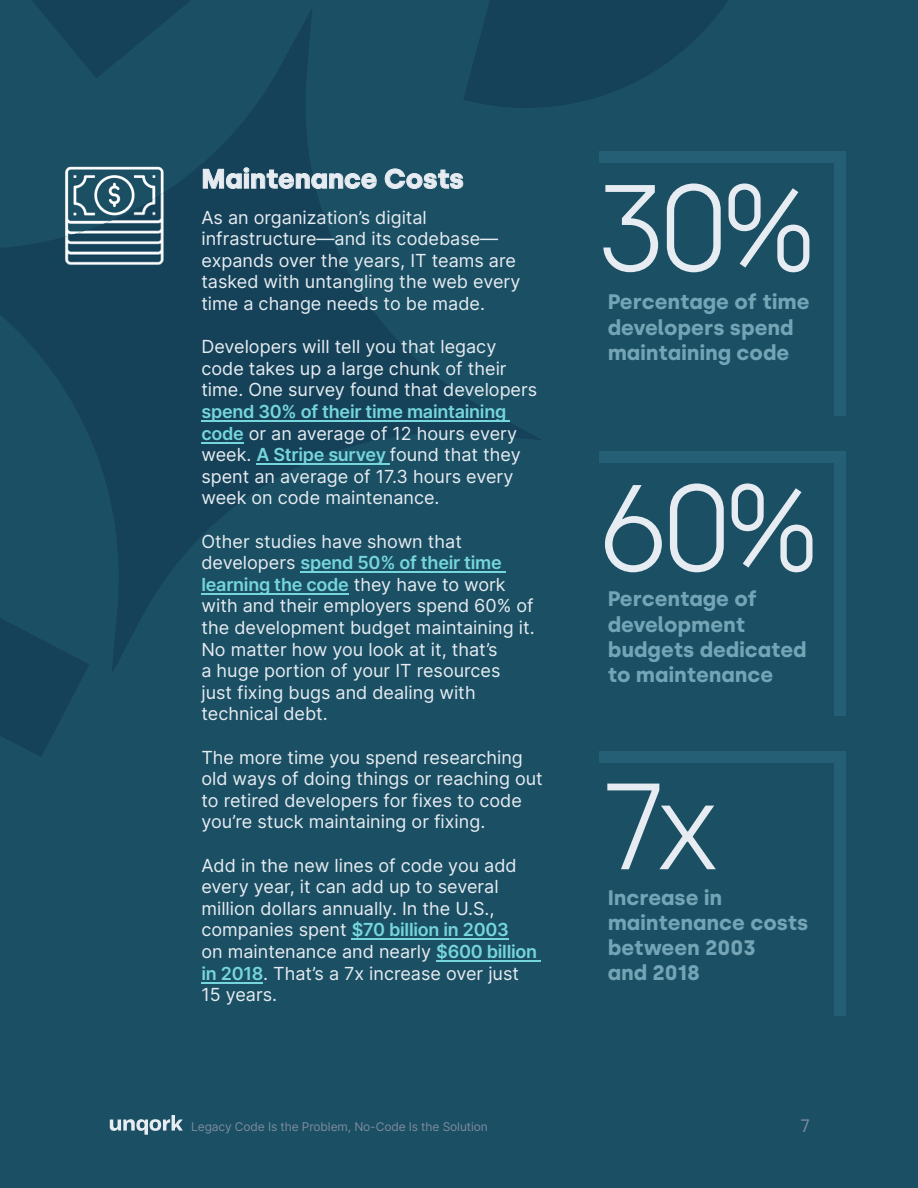
<style>
.page{position:relative;width:918px;height:1188px;background:#1b4f64}
.page>*{position:absolute;margin:0;border:0;box-sizing:border-box;transform-origin:0 0}
.t1{font:300 122.4px "Silka";color:#e6ecf1}
.t2{font:700 27px "Silka";color:#e6ecf1}
.t3{font:700 21px/25.2px "Silka";color:#73a5b6}
.t4{font:18px/21.6px "Inter";color:#e6ecf1}
.t5{font:18px "Silka";color:#7d8b9e}
.t6{font:12px "Inter";letter-spacing:-.01em;color:#7d8b9e}
.s1{font-weight:600;color:#75d6db}
</style>
<div class="page">
<svg style="left:0;top:675px;width:83px;height:81px"></svg>
<svg style="left:0;top:9px;width:541px;height:666px"></svg>
<div style="left:834px;top:163px;width:12px;height:253px;background:#245f75"></div>
<div style="left:599px;top:151px;width:247px;height:12px;background:#245f75"></div>
<div style="left:834px;top:463px;width:11px;height:253px;background:#245f75"></div>
<div style="left:599px;top:452px;width:246px;height:11px;background:#245f75"></div>
<div style="left:834px;top:763px;width:11px;height:253px;background:#245f75"></div>
<div style="left:599px;top:751px;width:246px;height:12px;background:#245f75"></div>
<svg style="left:32px;top:0;width:159px;height:78px"></svg>
<svg style="left:463px;top:0;width:265px;height:108px"></svg>
<svg style="left:110px;top:1115px;width:73px;height:20px"></svg>
<img style="left:42px;top:143px;width:140px;height:37px">
<img style="left:42px;top:180px;width:140px;height:108px">
<svg style="left:203px;top:167px;width:174px;height:22px"></svg>
<svg style="left:384px;top:168px;width:80px;height:21px"></svg>
<hr style="left:201px;top:420px;width:309px;height:2px;background:#75d6db">
<hr style="left:201px;top:442px;width:43px;height:1px;background:#75d6db">
<hr style="left:257px;top:463px;width:133px;height:2px;background:#75d6db">
<hr style="left:301px;top:571px;width:205px;height:2px;background:#75d6db">
<hr style="left:201px;top:593px;width:148px;height:1px;background:#75d6db">
<hr style="left:352px;top:939px;width:157px;height:1px;background:#75d6db">
<hr style="left:436px;top:960px;width:105px;height:2px;background:#75d6db">
<hr style="left:201px;top:982px;width:62px;height:1px;background:#75d6db">
<h2 class="t2" style="left:201px;top:163px;width:264px">Maintenance Costs</h2>
<p class="t4" style="left:201px;top:206px;width:321px">As an organization’s digital infrastructure—and its codebase— expands over the years, IT teams are tasked with untangling the web every time a change needs to be made.</p>
<p class="t4" style="left:201px;top:335px;width:337px">Developers will tell you that legacy code takes up a large chunk of their time. One survey found that developers</p>
<p class="t4" style="left:201px;top:400px;width:321px"><span class="s1">spend 30% of their time maintaining code</span> or an average of 12 hours every week. <span class="s1">A Stripe survey</span> found that they spent an average of 17.3 hours every week on code maintenance.</p>
<p class="t4" style="left:201px;top:530px;width:335px">Other studies have shown that developers <span class="s1">spend 50% of their time learning the code</span> they have to work with and their employers spend 60% of the development budget maintaining it.<br>No matter how you look at it, that’s<br>a huge portion of your IT resources just fixing bugs and dealing with technical debt.</p>
<p class="t4" style="left:201px;top:746px;width:343px">The more time you spend researching old ways of doing things or reaching out to retired developers for fixes to code you’re stuck maintaining or fixing.</p>
<p class="t4" style="left:201px;top:854px;width:337px">Add in the new lines of code you add every year, it can add up to several million dollars annually. In the U.S., companies spent <span class="s1">$70 billion in 2003<br></span>on maintenance and nearly <span class="s1">$600 billion in 2018</span>. That’s a 7x increase over just<br>15 years.</p>
<p class="t6" style="left:191px;top:1118px;width:298px">Legacy Code Is the Problem, No-Code Is the Solution</p>
<h1 class="t1" style="left:593px;top:155px;width:227px">30%</h1>
<p class="t3" style="left:608px;top:289px;width:203px">Percentage of time developers spend maintaining code</p>
<h1 class="t1" style="left:595px;top:455px;width:228px">60%</h1>
<p class="t3" style="left:608px;top:586px;width:200px">Percentage of development budgets dedicated to maintenance</p>
<h1 class="t1" style="left:599px;top:754px;width:123px">7x</h1>
<p class="t3" style="left:608px;top:885px;width:202px">Increase in maintenance costs between 2003<br>and 2018</p>
<p class="t5" style="left:800px;top:1115px;width:11px">7</p>
</div>
